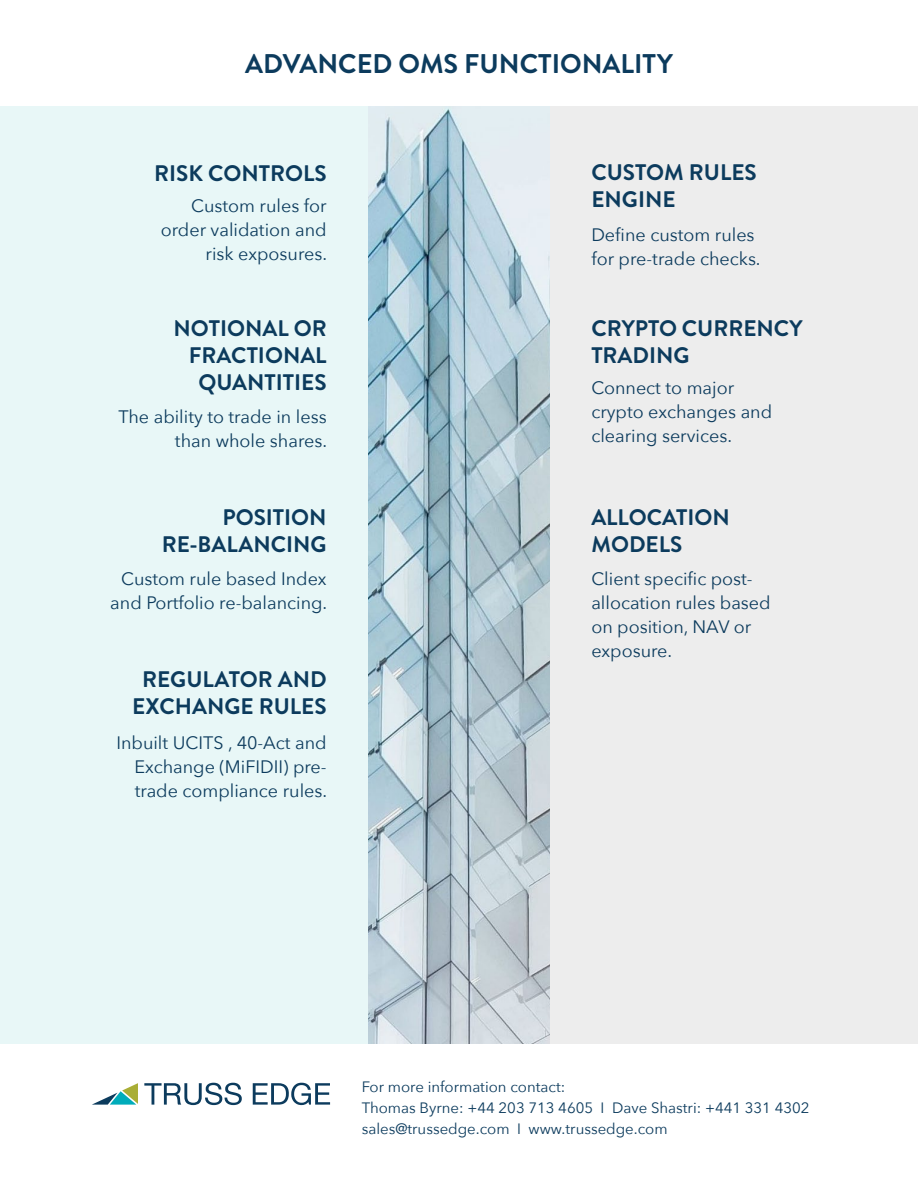
<style>
.page{position:relative;width:918px;height:1188px;background:#fff}
.page>*{position:absolute;margin:0;border:0;box-sizing:border-box;transform-origin:0 0}
.t1{font:700 27px "Brandon Grotesque";color:#0c3b5d}
.t2{font:700 22.5px/27px "Brandon Grotesque";color:#0c3b5d}
.t3{font:18px/24px "Avenir Next";color:#0c3b5d}
.t4{font:15px/21px "Avenir Next";color:#0c3b5d}
</style>
<div class="page">
<div style="left:550px;top:106px;width:368px;height:937px;background:#ededed"></div>
<div style="left:0;top:106px;width:368px;height:937px;background:#e8f7f7"></div>
<img style="left:368px;top:106px;width:182px;height:937px">
<svg style="left:144px;top:1083px;width:98px;height:22px"></svg>
<svg style="left:253px;top:1083px;width:77px;height:22px"></svg>
<svg style="left:92px;top:1083px;width:46px;height:22px"></svg>
<h1 class="t1" style="left:245px;top:45px;width:429px">ADVANCED OMS FUNCTIONALITY</h1>
<p class="t2" style="left:154px;top:160px;width:174px">RISK CONTROLS</p>
<p class="t3" style="left:161px;top:193px;width:168px;text-align:right">Custom rules for order validation and risk exposures.</p>
<p class="t2" style="left:173px;top:315px;width:155px;text-align:right">NOTIONAL OR<br>FRACTIONAL<br>QUANTITIES</p>
<p class="t3" style="left:119px;top:404px;width:210px;text-align:right">The ability to trade in less than whole shares.</p>
<p class="t2" style="left:162px;top:504px;width:166px;text-align:right">POSITION<br>RE-BALANCING</p>
<p class="t3" style="left:110px;top:566px;width:218px;text-align:center">Custom rule based Index and Portfolio re-balancing.</p>
<p class="t2" style="left:132px;top:666px;width:196px;text-align:center">REGULATOR AND<br>EXCHANGE RULES</p>
<p class="t3" style="left:135px;top:730px;width:194px;text-align:justify;text-indent:-18px">Inbuilt UCITS , 40-Act and Exchange (MiFIDII) pre&shy;trade compliance rules.</p>
<p class="t2" style="left:591px;top:159px;width:167px">CUSTOM RULES<br>ENGINE</p>
<p class="t3" style="left:591px;top:222px;width:171px">Define custom rules for pre-trade checks.</p>
<p class="t2" style="left:591px;top:315px;width:213px">CRYPTO CURRENCY<br>TRADING</p>
<p class="t3" style="left:591px;top:375px;width:182px">Connect to major crypto exchanges and clearing services.</p>
<p class="t2" style="left:591px;top:504px;width:140px">ALLOCATION<br>MODELS</p>
<p class="t3" style="left:591px;top:566px;width:181px">Client specific post&shy;allocation rules based on position, NAV or exposure.</p>
<p class="t4" style="left:362px;top:1075px;width:449px">For more information contact:<br>Thomas Byrne: +44 203 713 4605 I Dave Shastri: +441 331 4302 sales@trussedge.com I www.trussedge.com</p>
</div>
